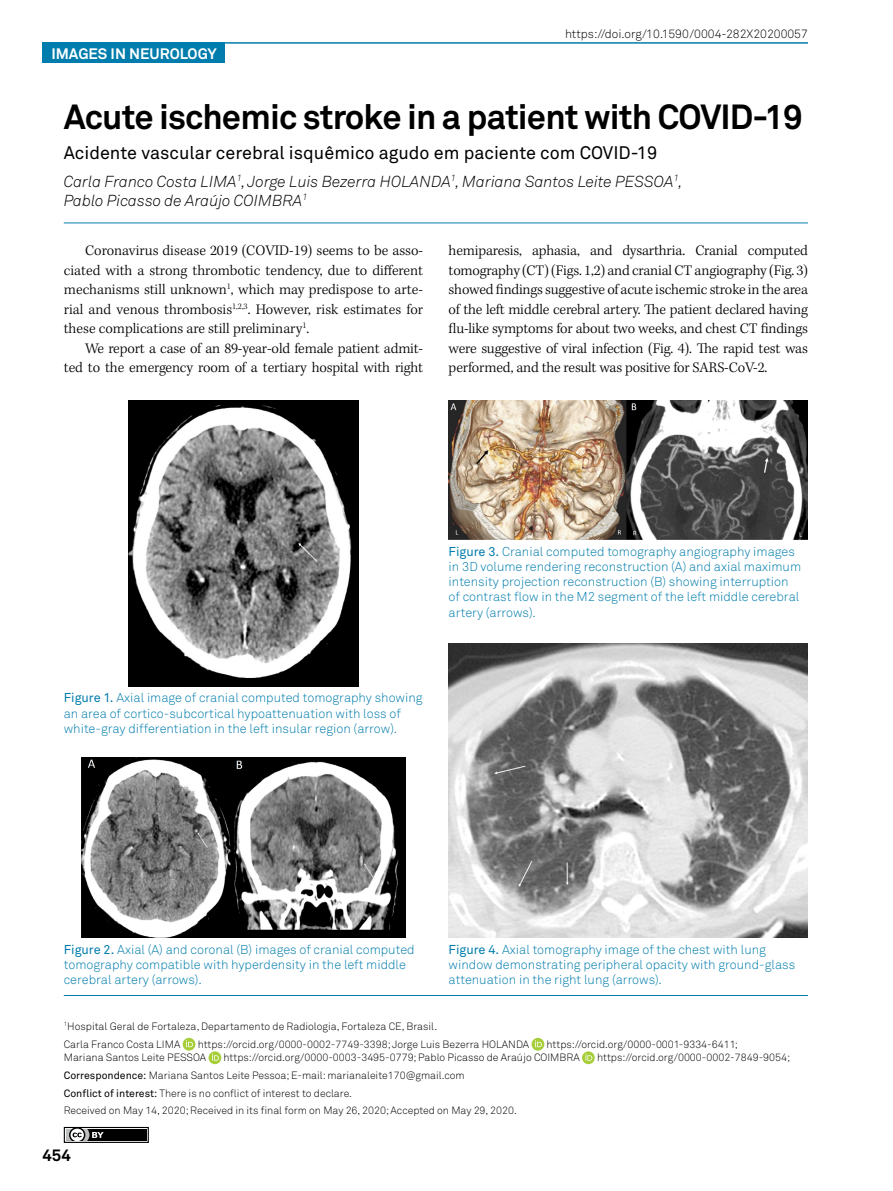
<style>
.page{position:relative;width:893px;height:1191px;background:#fff}
.page>*{position:absolute;margin:0;border:0;box-sizing:border-box;transform-origin:0 0}
.t1{font:700 34.5px "Akkurat Pro";letter-spacing:-.025em;color:#000}
.t2{font:18px "Akkurat Pro";color:#000}
.t3{font:700 16.5px "Akkurat Pro";color:#000}
.t4{font:italic 15.75px/18.9px "Akkurat Light Pro";color:#000}
.t5{font:300 15px/19.5px "Kepler Std";letter-spacing:-.005em;color:#000;text-align:justify}
.t6{font:700 15px "Akkurat Pro";color:#fff}
.t7{font:12.75px/15.3px "Akkurat Light Pro";color:#007dac}
.t8{font:12px "Akkurat Light Pro";color:#000}
.t9{font:10.5px/17.7px "Akkurat Light Pro";color:#000}
.s1{font-family:"Akkurat Pro"}
</style>
<div class="page">
<hr style="left:43px;top:42px;width:765px;height:2px;background:#007dac">
<div style="left:43px;top:43px;width:182px;height:20px;background:#007dac"></div>
<hr style="left:64px;top:222px;width:744px;height:1px;background:#007dac">
<hr style="left:64px;top:995px;width:744px;height:1px;background:#007dac">
<div style="left:183px;top:1038px;width:12px;height:12px;background:#a6ce39;border-radius:50%"></div>
<svg style="left:186px;top:1040px;width:7px;height:7px"></svg>
<div style="left:532px;top:1038px;width:12px;height:12px;background:#a6ce39;border-radius:50%"></div>
<svg style="left:535px;top:1040px;width:7px;height:7px"></svg>
<svg style="left:209px;top:1051px;width:12px;height:13px"></svg>
<svg style="left:212px;top:1053px;width:7px;height:7px"></svg>
<svg style="left:582px;top:1051px;width:13px;height:13px"></svg>
<svg style="left:585px;top:1053px;width:7px;height:7px"></svg>
<svg style="left:66px;top:1140px;width:81px;height:1px"></svg>
<div style="left:64px;top:1127px;width:85px;height:16px;border:1px solid #000"></div>
<div style="left:66px;top:1129px;width:81px;height:11px;background:#000"></div>
<svg style="left:66px;top:1129px;width:38px;height:11px"></svg>
<img style="left:128px;top:400px;width:231px;height:286px">
<img style="left:82px;top:757px;width:323px;height:180px">
<img style="left:449px;top:400px;width:359px;height:139px">
<img style="left:449px;top:643px;width:359px;height:294px">
<p class="t6" style="left:51px;top:44px;width:167px">IMAGES IN NEUROLOGY</p>
<p class="t8" style="left:565px;top:27px;width:244px">https://doi.org/10.1590/0004-282X20200057</p>
<h1 class="t1" style="left:64px;top:95px;width:740px">Acute ischemic stroke in a patient with COVID-19</h1>
<p class="t2" style="left:64px;top:142px;width:595px">Acidente vascular cerebral isquêmico agudo em paciente com COVID-19</p>
<p class="t4" style="left:64px;top:172px;width:620px">Carla Franco Costa LIMA<sup>1</sup>, Jorge Luis Bezerra HOLANDA<sup>1</sup>, Mariana Santos Leite PESSOA<sup>1</sup>,<br>Pablo Picasso de Araújo COIMBRA<sup>1</sup></p>
<p class="t5" style="left:64px;top:241px;width:361px;text-indent:21px">Coronavirus disease 2019 (COVID-19) seems to be asso&shy;ciated with a strong thrombotic tendency, due to different mechanisms still unknown<sup>1</sup>, which may predispose to arte&shy;rial and venous thrombosis<sup>1,2,3</sup>. However, risk estimates for these complications are still preliminary<sup>1</sup>.</p>
<p class="t5" style="left:64px;top:339px;width:361px;text-align:right">We report a case of an 89-year-old female patient admit&shy;ted to the emergency room of a tertiary hospital with right</p>
<p class="t5" style="left:449px;top:241px;width:361px">hemiparesis, aphasia, and dysarthria. Cranial computed tomography (CT) (Figs. 1,2) and cranial CT angiography (Fig. 3) showed findings suggestive of acute ischemic stroke in the area of the left middle cerebral artery. The patient declared having flu-like symptoms for about two weeks, and chest CT findings were suggestive of viral infection (Fig. 4). The rapid test was performed, and the result was positive for SARS-CoV-2.</p>
<p class="t7" style="left:449px;top:543px;width:354px"><span class="s1">Figure 3.</span> Cranial computed tomography angiography images in 3D volume rendering reconstruction (A) and axial maximum intensity projection reconstruction (B) showing interruption of contrast flow in the M2 segment of the left middle cerebral artery (arrows).</p>
<p class="t7" style="left:64px;top:690px;width:360px"><span class="s1">Figure 1.</span> Axial image of cranial computed tomography showing an area of cortico-subcortical hypoattenuation with loss of white-gray differentiation in the left insular region (arrow).</p>
<p class="t7" style="left:64px;top:942px;width:352px"><span class="s1">Figure 2.</span> Axial (A) and coronal (B) images of cranial computed tomography compatible with hyperdensity in the left middle cerebral artery (arrows).</p>
<p class="t7" style="left:449px;top:942px;width:348px"><span class="s1">Figure 4.</span> Axial tomography image of the chest with lung window demonstrating peripheral opacity with ground-glass attenuation in the right lung (arrows).</p>
<p class="t9" style="left:64px;top:1017px;width:375px"><sup>1</sup>Hospital Geral de Fortaleza, Departamento de Radiologia, Fortaleza CE, Brasil.<br>Carla Franco Costa LIMA</p>
<p class="t9" style="left:198px;top:1035px;width:333px">https://orcid.org/0000-0002-7749-3398; Jorge Luis Bezerra HOLANDA</p>
<p class="t9" style="left:547px;top:1035px;width:193px">https://orcid.org/0000-0001-9334-6411;</p>
<p class="t9" style="left:64px;top:1048px;width:144px">Mariana Santos Leite PESSOA</p>
<p class="t9" style="left:224px;top:1048px;width:358px">https://orcid.org/0000-0003-3495-0779; Pablo Picasso de Araújo COIMBRA</p>
<p class="t9" style="left:597px;top:1048px;width:195px">https://orcid.org/0000-0002-7849-9054;</p>
<p class="t9" style="left:64px;top:1066px;width:455px"><span class="s1">Correspondence:</span> Mariana Santos Leite Pessoa; E-mail: marianaleite170@gmail.com<br><span class="s1">Conflict of interest:</span> There is no conflict of interest to declare.<br>Received on May 14, 2020; Received in its final form on May 26, 2020; Accepted on May 29, 2020.</p>
<p class="t3" style="left:43px;top:1145px;width:30px">454</p>
</div>
